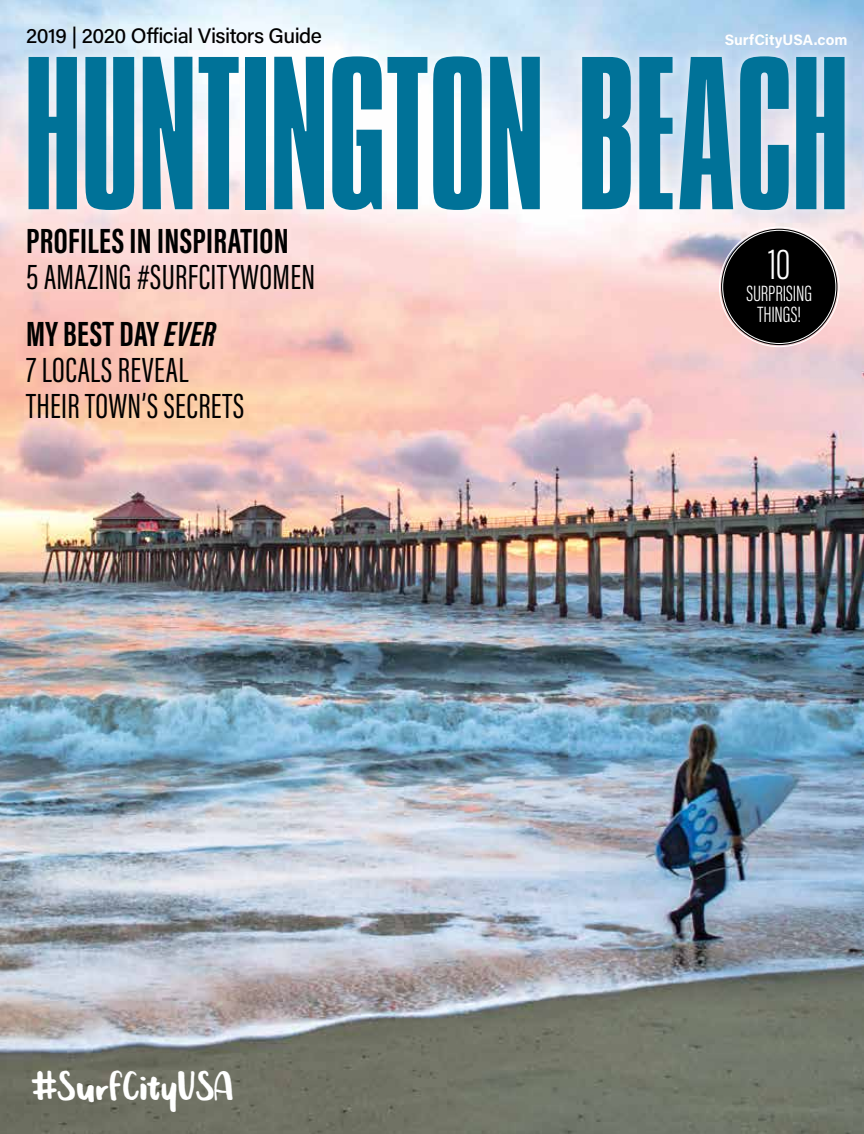
<style>
.page{position:relative;width:864px;height:1134px;background:#fff}
.page>*{position:absolute;margin:0;border:0;box-sizing:border-box;transform-origin:0 0}
.t1{font:300 187.5px "Compacta BT";letter-spacing:-.015em;color:#007298}
.t2{font:300 43.5px "Acumin Pro Extra Cond";color:#fff}
.t3{font:40.5px "Leira";color:#fff}
.t4{font:36px/57px "Acumin Pro Extra Cond";letter-spacing:.01em;color:#000}
.t5{font:700 36px "Acumin Pro Extra Cond";letter-spacing:.01em;color:#000}
.t6{font:300 22.8px/21.8px "Acumin Pro Extra Cond";letter-spacing:-.005em;color:#fff;text-align:center}
.t7{font:500 21px "Acumin Pro";letter-spacing:-.025em;color:#000}
.t8{font:700 15px "Acumin Pro";color:#fff}
.s1{font-weight:700}
.s2{font-weight:700;font-style:italic}
</style>
<div class="page">
<img style="left:0;top:0;width:864px;height:1134px">
<div style="left:19px;top:47px;width:835px;height:173px;background:#fff;opacity:.38"></div>
<div style="left:721px;top:229px;width:116px;height:116px;background:#000;border-radius:50%"></div>
<p class="t7" style="left:26px;top:21px;width:297px">2019 | 2020 Official Visitors Guide</p>
<p class="t8" style="left:725px;top:29px;width:124px">SurfCityUSA.com</p>
<h1 class="t1" style="left:22px;top:29px;width:830px">HUNTINGTON BEACH</h1>
<p class="t5" style="left:26px;top:219px;width:264px">PROFILES IN INSPIRATION</p>
<p class="t4" style="left:26px;top:249px;width:291px">5 AMAZING #SURFCITYWOMEN<br><span class="s1">MY BEST DAY</span> <span class="s2">EVER</span></p>
<p class="t4" style="left:26px;top:352px;width:220px;line-height:36px">7 LOCALS REVEAL<br>THEIR TOWN’S SECRETS</p>
<p class="t3" style="left:31px;top:1059px;width:204px">#SurfCityUSA</p>
<p class="t2" style="left:768px;top:238px;width:24px">10</p>
<p class="t6" style="left:746px;top:282px;width:67px">SURPRISING<br>THINGS!</p>
</div>
